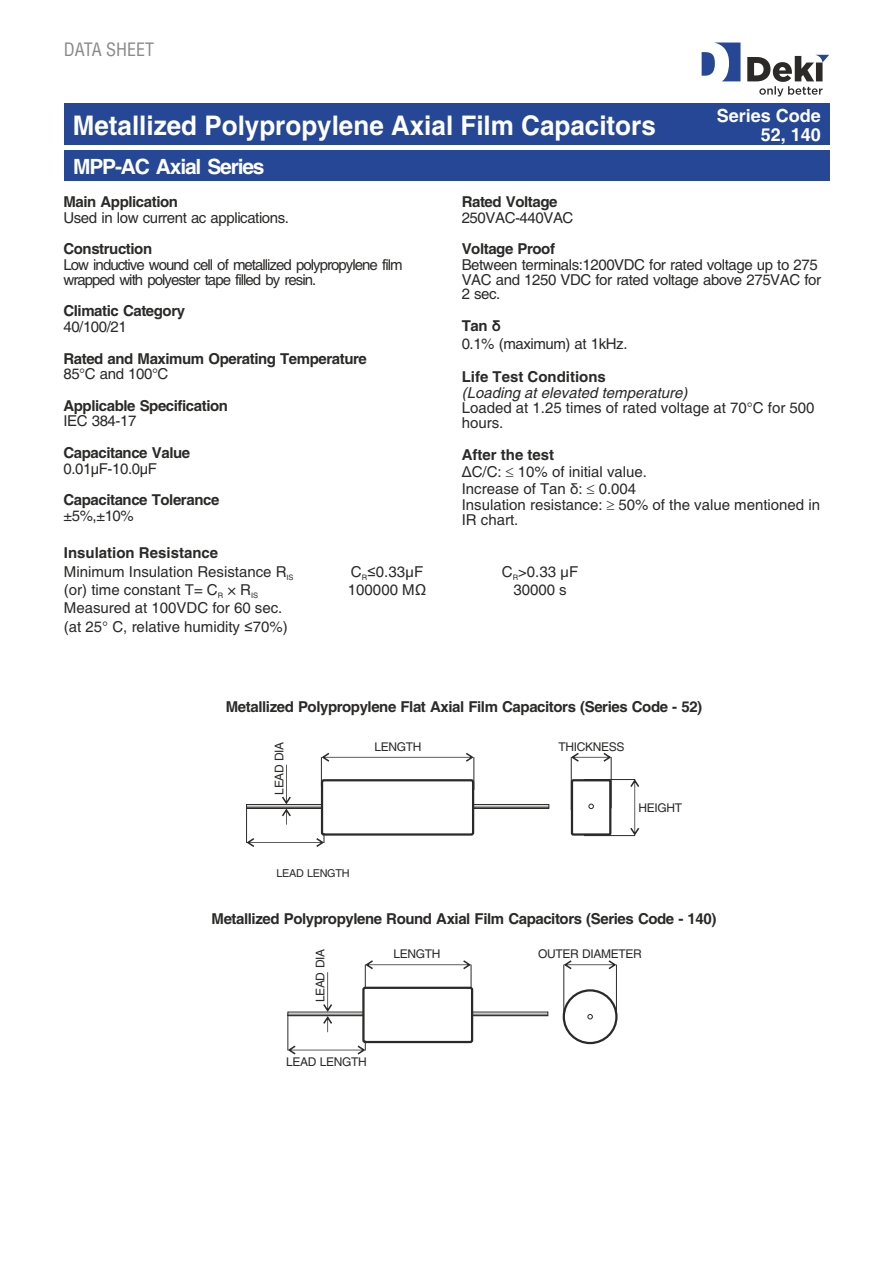
<style>
.page{position:relative;width:893px;height:1263px;background:#fff}
.page>*{position:absolute;margin:0;border:0;box-sizing:border-box;transform-origin:0 0}
.t1{font:700 27px "Helvetica";color:#fefefe;scale:.96 1}
.t2{font:700 21px "Helvetica";letter-spacing:-.055em;color:#fefefe}
.t3{font:700 18px "Helvetica";color:#fefefe}
.t4{font:condensed 18px "Helvetica LT";color:#898989}
.t5{font:700 15px "Helvetica";letter-spacing:-.03em;color:#2b2a29}
.t6{font:15px/16.6px "Helvetica";color:#2b2a29}
.t7{font:15px/14.7px "Helvetica";letter-spacing:-.03em;color:#2b2a29}
.t8{font:15px/14.7px "Helvetica";letter-spacing:-.065em;color:#2b2a29}
.t9{font:italic 15px "Helvetica";color:#2b2a29}
.t10{font:700 15px "Helvetica";color:#2b2a29}
.t11{font:12px "Helvetica";letter-spacing:-.03em;color:#2b2a29}
.t12{font:10.8px "Helvetica";letter-spacing:-.03em;color:#2b2a29}
.s1{font-weight:700}
.s2{font-family:"Arial";font-weight:700}
.s3{font-family:"Arial"}
.s4{font-family:"Arial Unicode MS"}
.s5{font-family:"Lithos Pro"}
</style>
<div class="page">
<svg style="left:702px;top:43px;width:38px;height:38px"></svg>
<svg style="left:747px;top:55px;width:82px;height:41px"></svg>
<div style="left:64px;top:103px;width:765px;height:41px;background:#264796"></div>
<div style="left:64px;top:150px;width:765px;height:31px;background:#264796"></div>
<div style="left:287px;top:1012px;width:77px;height:4px;border:1px solid #2b2a29"></div>
<div style="left:472px;top:1012px;width:76px;height:4px;border:1px solid #2b2a29"></div>
<div style="left:362px;top:987px;width:111px;height:56px;border:2px solid #2b2a29;border-radius:2px"></div>
<svg style="left:365px;top:960px;width:107px;height:28px"></svg>
<hr style="left:287px;top:1016px;width:1px;height:34px;background:#2b2a29">
<svg style="left:288px;top:1040px;width:78px;height:14px"></svg>
<svg style="left:323px;top:972px;width:9px;height:60px"></svg>
<div style="left:563px;top:989px;width:55px;height:55px;border:2px solid #2b2a29;border-radius:50%"></div>
<svg style="left:587px;top:1014px;width:6px;height:5px"></svg>
<hr style="left:563px;top:964px;width:1px;height:54px;background:#2b2a29">
<hr style="left:616px;top:964px;width:1px;height:52px;background:#2b2a29">
<svg style="left:564px;top:960px;width:52px;height:9px"></svg>
<div style="left:246px;top:804px;width:76px;height:4px;border:1px solid #2b2a29"></div>
<div style="left:473px;top:804px;width:76px;height:4px;border:1px solid #2b2a29"></div>
<div style="left:321px;top:779px;width:153px;height:57px;border:2px solid #2b2a29;border-radius:2px"></div>
<hr style="left:473px;top:757px;width:1px;height:33px;background:#2b2a29">
<svg style="left:321px;top:753px;width:153px;height:33px"></svg>
<hr style="left:246px;top:809px;width:1px;height:34px;background:#2b2a29">
<svg style="left:246px;top:833px;width:79px;height:14px"></svg>
<svg style="left:282px;top:765px;width:9px;height:60px"></svg>
<svg style="left:588px;top:804px;width:6px;height:5px"></svg>
<hr style="left:571px;top:757px;width:1px;height:53px;background:#2b2a29">
<hr style="left:611px;top:757px;width:1px;height:51px;background:#2b2a29">
<svg style="left:571px;top:753px;width:40px;height:9px"></svg>
<div style="left:571px;top:779px;width:40px;height:57px;border:2px solid #2b2a29"></div>
<hr style="left:584px;top:779px;width:51px;height:1px;background:#2b2a29">
<hr style="left:584px;top:835px;width:51px;height:1px;background:#2b2a29">
<svg style="left:630px;top:779px;width:9px;height:56px"></svg>
<p class="t4" style="left:64px;top:43px;width:92px">DATA SHEET</p>
<h1 class="t1" style="left:73px;top:115px;width:609px">Metallized Polypropylene Axial Film Capacitors</h1>
<h2 class="t2" style="left:73px;top:158px;width:193px">MPP-AC Axial Series</h2>
<p class="t3" style="left:717px;top:109px;width:106px">Series Code</p>
<p class="t3" style="left:761px;top:128px;width:62px">52, 140</p>
<p class="t5" style="left:63px;top:196px;width:116px">Main Application</p>
<p class="t7" style="left:63px;top:211px;width:227px">Used in low current ac applications.</p>
<p class="t5" style="left:63px;top:243px;width:90px">Construction</p>
<p class="t8" style="left:63px;top:259px;width:341px">Low inductive wound cell of metallized polypropylene film wrapped with polyester tape filled by resin.</p>
<p class="t5" style="left:63px;top:305px;width:123px">Climatic Category</p>
<p class="t7" style="left:63px;top:321px;width:65px">40/100/21</p>
<p class="t5" style="left:63px;top:353px;width:305px">Rated and Maximum Operating Temperature</p>
<p class="t7" style="left:63px;top:368px;width:106px">85°C and 100°C</p>
<p class="t5" style="left:63px;top:400px;width:166px">Applicable Specification</p>
<p class="t7" style="left:63px;top:415px;width:74px">IEC 384-17</p>
<p class="t5" style="left:63px;top:447px;width:128px">Capacitance Value</p>
<p class="t7" style="left:63px;top:462px;width:95px">0.01µF-10.0µF</p>
<p class="t5" style="left:63px;top:494px;width:157px">Capacitance Tolerance</p>
<p class="t7" style="left:63px;top:510px;width:72px">±5%,±10%</p>
<p class="t5" style="left:462px;top:196px;width:97px">Rated Voltage</p>
<p class="t7" style="left:462px;top:211px;width:113px">250VAC-440VAC</p>
<p class="t5" style="left:462px;top:243px;width:95px">Voltage Proof</p>
<p class="t7" style="left:462px;top:259px;width:361px">Between terminals:1200VDC for rated voltage up to 275<br>VAC and 1250 VDC for rated voltage above 275VAC for<br>2 sec.</p>
<p class="t7" style="left:462px;top:319px;width:167px;line-height:17.4px"><span class="s1">Tan</span> <span class="s2">δ<br></span>0.1% (maximum) at 1kHz.</p>
<p class="t10" style="left:462px;top:371px;width:146px">Life Test Conditions</p>
<p class="t9" style="left:462px;top:387px;width:227px">(Loading at elevated temperature)</p>
<p class="t6" style="left:462px;top:402px;width:354px;line-height:14.7px">Loaded at 1.25 times of rated voltage at 70°C for 500 hours.</p>
<p class="t6" style="left:462px;top:448px;width:360px"><span class="s1">After the test<br></span><span class="s3">Δ</span>C/C: 10% of initial value.<br>Increase of Tan <span class="s3">δ</span>: 0.004<br>Insulation resistance: 50% of the value mentioned in</p>
<p class="t7" style="left:462px;top:514px;width:58px">IR chart.</p>
<p class="t6" style="left:64px;top:544px;width:231px;line-height:19.5px"><span class="s1">Insulation Resistance<br></span>Minimum Insulation Resistance R<sub>IS</sub></p>
<p class="t7" style="left:351px;top:566px;width:74px">C<sub>R</sub><span class="s4">≤</span>0.33<span class="s5">µ</span>F</p>
<p class="t7" style="left:502px;top:566px;width:78px">C<sub>R</sub>&gt;0.33 <span class="s5">µ</span>F</p>
<p class="t6" style="left:64px;top:583px;width:196px">(or) time constant <span class="s3">T</span>= C<sub>R</sub> × R<sub>IS</sub></p>
<p class="t7" style="left:348px;top:584px;width:80px">100000 M<span class="s3">Ω</span></p>
<p class="t7" style="left:513px;top:584px;width:55px">30000 s</p>
<p class="t6" style="left:64px;top:599px;width:225px;line-height:19.4px">Measured at 100VDC for 60 sec. (at 25° C, relative humidity <span class="s4">≤</span>70%)</p>
<p class="t5" style="left:226px;top:701px;width:478px">Metallized Polypropylene Flat Axial Film Capacitors (Series Code - 52)</p>
<p class="t11" style="left:275px;top:795px;width:55px;rotate:-90deg">LEAD DIA</p>
<p class="t11" style="left:558px;top:742px;width:68px">THICKNESS</p>
<p class="t11" style="left:375px;top:742px;width:48px">LENGTH</p>
<p class="t11" style="left:638px;top:803px;width:45px">HEIGHT</p>
<p class="t12" style="left:277px;top:869px;width:74px">LEAD LENGTH</p>
<p class="t5" style="left:212px;top:913px;width:506px">Metallized Polypropylene Round Axial Film Capacitors (Series Code - 140)</p>
<p class="t11" style="left:316px;top:1002px;width:55px;rotate:-90deg">LEAD DIA</p>
<p class="t11" style="left:286px;top:1058px;width:82px">LEAD LENGTH</p>
<p class="t11" style="left:393px;top:949px;width:49px">LENGTH</p>
<p class="t11" style="left:538px;top:949px;width:105px">OUTER DIAMETER</p>
</div>
